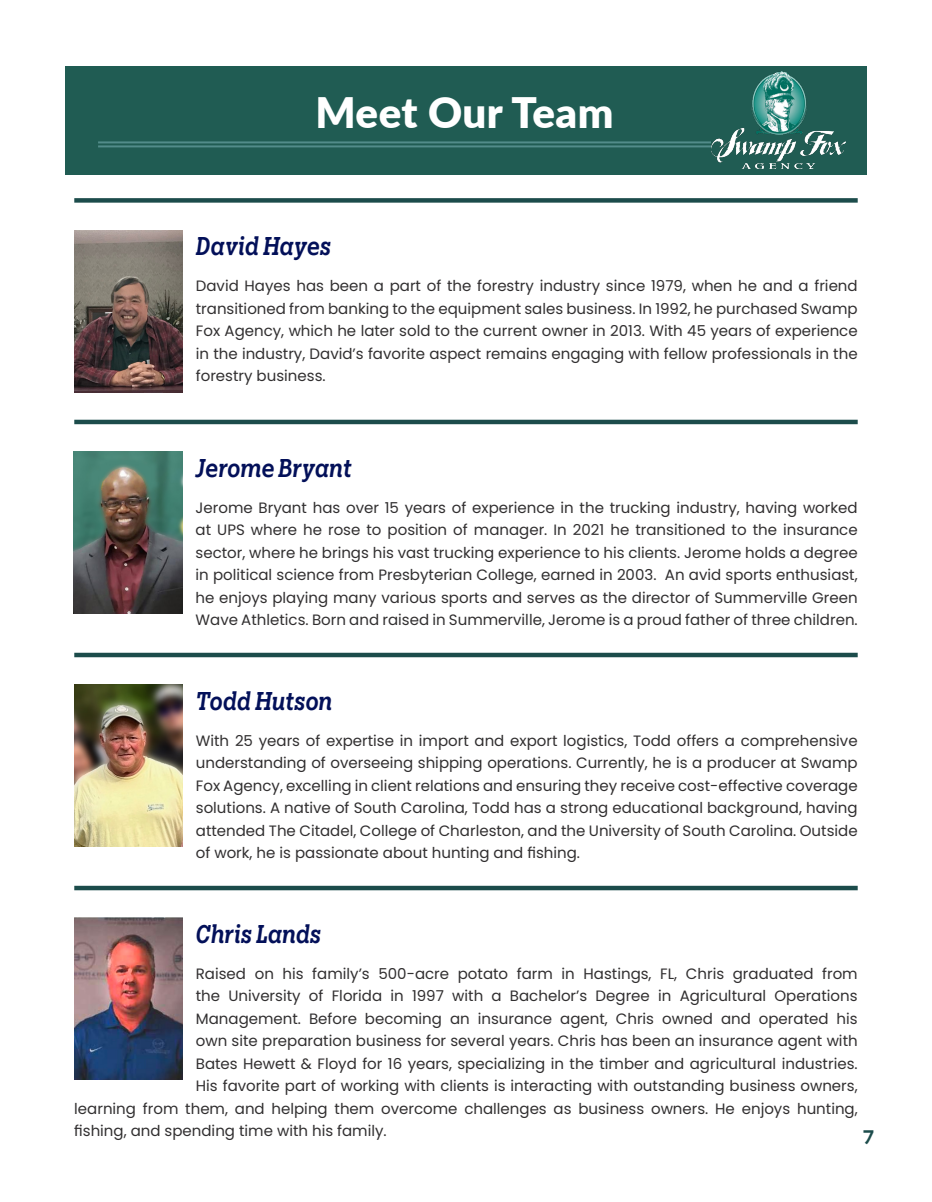
<style>
.page{position:relative;width:932px;height:1202px;background:#fff}
.page>*{position:absolute;margin:0;border:0;box-sizing:border-box;transform-origin:0 0}
.Heading{font:900 42px "Lato";letter-spacing:.005em;color:#fff}
.Subheading{font:italic 500 24px "Elizeth Condensed";letter-spacing:.01em;color:#031059}
.t1{font:700 21px "Laski Sans";color:#1c4c4b}
.Paragraph{font:15px/22.5px "Poppins";color:#312f30;text-align:justify}
</style>
<div class="page">
<img style="left:74px;top:230px;width:108px;height:162px">
<div style="left:74px;top:198px;width:783px;height:5px;background:#1c4c4b"></div>
<img style="left:74px;top:684px;width:108px;height:162px">
<img style="left:74px;top:452px;width:108px;height:162px">
<img style="left:74px;top:917px;width:108px;height:162px">
<hr style="left:74px;top:420px;width:783px;height:4px;background:#1c4c4b">
<div style="left:74px;top:885px;width:783px;height:5px;background:#1c4c4b"></div>
<div style="left:74px;top:652px;width:783px;height:5px;background:#1c4c4b"></div>
<div style="left:65px;top:66px;width:801px;height:108px;background:#205c53"></div>
<hr style="left:98px;top:141px;width:732px;height:2px;background:#528c8a">
<hr style="left:98px;top:145px;width:732px;height:2px;background:#528c8a">
<img style="left:711px;top:72px;width:134px;height:96px">
<p class="Heading" style="left:315px;top:81px;width:299px">Meet Our Team</p>
<p class="Subheading" style="left:196px;top:229px;width:136px">David Hayes</p>
<p class="Paragraph" style="left:196px;top:275px;width:663px">David Hayes has been a part of the forestry industry since 1979, when he and a friend transitioned from banking to the equipment sales business. In 1992, he purchased Swamp Fox Agency, which he later sold to the current owner in 2013. With 45 years of experience in the industry, David’s favorite aspect remains engaging with fellow professionals in the forestry business.</p>
<p class="Subheading" style="left:195px;top:450px;width:157px">Jerome Bryant</p>
<p class="Paragraph" style="left:195px;top:496px;width:663px">Jerome Bryant has over 15 years of experience in the trucking industry, having worked at UPS where he rose to position of manager. In 2021 he transitioned to the insurance sector, where he brings his vast trucking experience to his clients. Jerome holds a degree in political science from Presbyterian College, earned in 2003. An avid sports enthusiast, he enjoys playing many various sports and serves as the director of Summerville Green Wave Athletics. Born and raised in Summerville, Jerome is a proud father of three children.</p>
<p class="Subheading" style="left:196px;top:683px;width:138px">Todd Hutson</p>
<p class="Paragraph" style="left:196px;top:729px;width:663px">With 25 years of expertise in import and export logistics, Todd offers a comprehensive understanding of overseeing shipping operations. Currently, he is a producer at Swamp Fox Agency, excelling in client relations and ensuring they receive cost-effective coverage solutions. A native of South Carolina, Todd has a strong educational background, having attended The Citadel, College of Charleston, and the University of South Carolina. Outside of work, he is passionate about hunting and fishing.</p>
<p class="Subheading" style="left:196px;top:916px;width:126px">Chris Lands</p>
<p class="Paragraph" style="left:196px;top:962px;width:663px">Raised on his family’s 500-acre potato farm in Hastings, FL, Chris graduated from</p>
<p class="Paragraph" style="left:196px;top:984px;width:663px">the University of Florida in 1997 with a Bachelor’s Degree in Agricultural Operations</p>
<p class="Paragraph" style="left:196px;top:1007px;width:663px">Management. Before becoming an insurance agent, Chris owned and operated his</p>
<p class="Paragraph" style="left:196px;top:1029px;width:663px">own site preparation business for several years. Chris has been an insurance agent with</p>
<p class="Paragraph" style="left:196px;top:1052px;width:663px">Bates Hewett &amp; Floyd for 16 years, specializing in the timber and agricultural industries.</p>
<p class="Paragraph" style="left:196px;top:1074px;width:663px">His favorite part of working with clients is interacting with outstanding business owners,</p>
<p class="Paragraph" style="left:74px;top:1097px;width:785px">learning from them, and helping them overcome challenges as business owners. He enjoys hunting,</p>
<p class="Paragraph" style="left:74px;top:1119px;width:314px">fishing, and spending time with his family.</p>
<h3 class="t1" style="left:862px;top:1124px;width:13px">7</h3>
</div>
